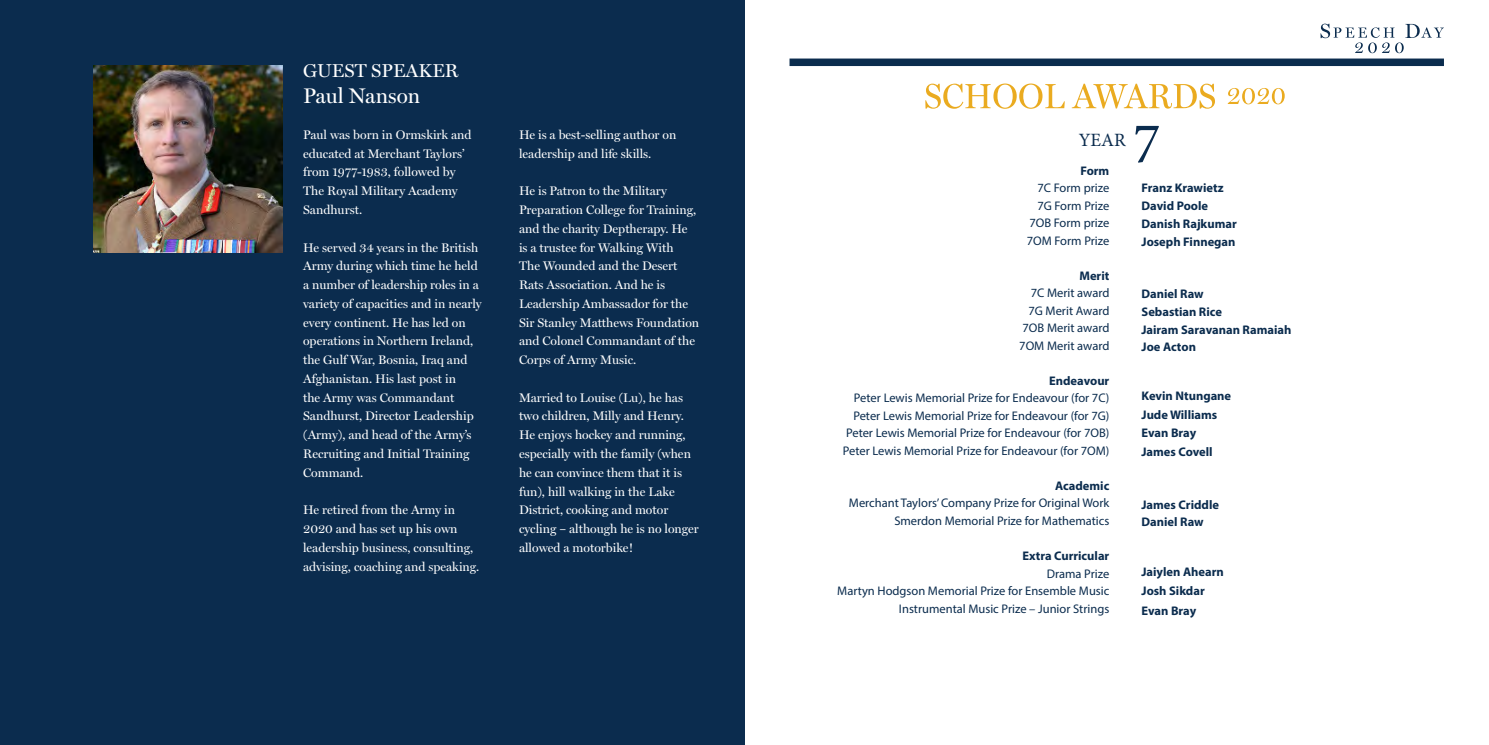
<style>
.page{position:relative;width:1489px;height:745px;background:#fff}
.page>*{position:absolute;margin:0;border:0;box-sizing:border-box;transform-origin:0 0}
.t1{font:57.75px "Minion Pro";color:#0b2c4e}
.t2{font:21.25px "Miller Display";color:#fff}
.t3{font:18.75px "Miller Display";color:#fff}
.t4{font:18.75px "Minion Pro";color:#0b2c4e}
.t5{font:12.5px/18.8px "Miller Display";color:#fff}
.t6{font:12.5px/17.5px "Myriad Pro";color:#0b2c4e;text-align:right}
.t7{font:700 12.5px/17.5px "Myriad Pro";color:#0b2c4e}
</style>
<div class="page">
<div style="left:789px;top:58px;width:654px;height:8px;background:#0b2c4e"></div>
<svg style="left:1320px;top:24px;width:123px;height:29px"></svg>
<div style="left:0;top:0;width:744px;height:744px;background:#0b2c4e"></div>
<svg style="left:925px;top:83px;width:289px;height:26px"></svg>
<svg style="left:1227px;top:88px;width:57px;height:16px"></svg>
<img style="left:94px;top:65px;width:188px;height:188px">
<h3 class="t3" style="left:303px;top:60px;width:157px">GUEST SPEAKER</h3>
<h2 class="t2" style="left:303px;top:83px;width:119px">Paul Nanson</h2>
<p class="t5" style="left:303px;top:125px;width:170px">Paul was born in Ormskirk and educated at Merchant Taylors’ from 1977-1983, followed by<br>The Royal Military Academy<br>Sandhurst.</p>
<p class="t5" style="left:303px;top:238px;width:180px">He served 34 years in the British<br>Army during which time he held a number of leadership roles in a variety of capacities and in nearly every continent. He has led on operations in Northern Ireland, the Gulf War, Bosnia, Iraq and<br>Afghanistan. His last post in<br>the Army was Commandant<br>Sandhurst, Director Leadership (Army), and head of the Army’s<br>Recruiting and Initial Training<br>Command.</p>
<p class="t5" style="left:303px;top:500px;width:178px">He retired from the Army in<br>2020 and has set up his own leadership business, consulting, advising, coaching and speaking.</p>
<p class="t5" style="left:519px;top:125px;width:159px">He is a best-selling author on leadership and life skills.</p>
<p class="t5" style="left:519px;top:181px;width:182px">He is Patron to the Military<br>Preparation College for Training, and the charity Deptherapy. He is a trustee for Walking With<br>The Wounded and the Desert<br>Rats Association. And he is<br>Leadership Ambassador for the<br>Sir Stanley Matthews Foundation and Colonel Commandant of the<br>Corps of Army Music.</p>
<p class="t5" style="left:519px;top:388px;width:181px">Married to Louise (Lu), he has two children, Milly and Henry.<br>He enjoys hockey and running, especially with the family (when he can convince them that it is fun), hill walking in the Lake<br>District, cooking and motor cycling – although he is no longer allowed a motorbike!</p>
<h3 class="t4" style="left:1078px;top:128px;width:49px">YEAR</h3>
<h1 class="t1" style="left:1132px;top:105px;width:29px">7</h1>
<p class="t7" style="left:1080px;top:161px;width:30px">Form</p>
<p class="t6" style="left:1026px;top:179px;width:84px">7C Form prize<br>7G Form Prize<br>7OB Form prize<br>7OM Form Prize</p>
<p class="t7" style="left:1079px;top:266px;width:31px">Merit</p>
<p class="t6" style="left:1019px;top:284px;width:92px">7C Merit award<br>7G Merit Award<br>7OB Merit award<br>7OM Merit award</p>
<p class="t7" style="left:1049px;top:371px;width:62px">Endeavour</p>
<p class="t6" style="left:842px;top:389px;width:268px">Peter Lewis Memorial Prize for Endeavour (for 7C)<br>Peter Lewis Memorial Prize for Endeavour (for 7G)<br>Peter Lewis Memorial Prize for Endeavour (for 7OB)<br>Peter Lewis Memorial Prize for Endeavour (for 7OM)</p>
<p class="t7" style="left:1055px;top:476px;width:56px">Academic</p>
<p class="t6" style="left:848px;top:494px;width:262px">Merchant Taylors’ Company Prize for Original Work<br>Smerdon Memorial Prize for Mathematics</p>
<p class="t7" style="left:1022px;top:546px;width:88px">Extra Curricular</p>
<p class="t6" style="left:837px;top:564px;width:274px">Drama Prize<br>Martyn Hodgson Memorial Prize for Ensemble Music<br>Instrumental Music Prize – Junior Strings</p>
<p class="t7" style="left:1141px;top:178px;width:83px">Franz Krawietz<br>David Poole</p>
<p class="t7" style="left:1141px;top:215px;width:97px">Danish Rajkumar<br>Joseph Finnegan</p>
<p class="t7" style="left:1141px;top:285px;width:151px">Daniel Raw<br>Sebastian Rice<br>Jairam Saravanan Ramaiah<br>Joe Acton</p>
<p class="t7" style="left:1141px;top:385px;width:91px;line-height:18.8px">Kevin Ntungane<br>Jude Williams<br>Evan Bray<br>James Covell</p>
<p class="t7" style="left:1141px;top:495px;width:79px">James Criddle<br>Daniel Raw</p>
<p class="t7" style="left:1141px;top:562px;width:84px;line-height:18.8px">Jaiylen Ahearn<br>Josh Sikdar</p>
<p class="t7" style="left:1141px;top:601px;width:56px">Evan Bray</p>
</div>
